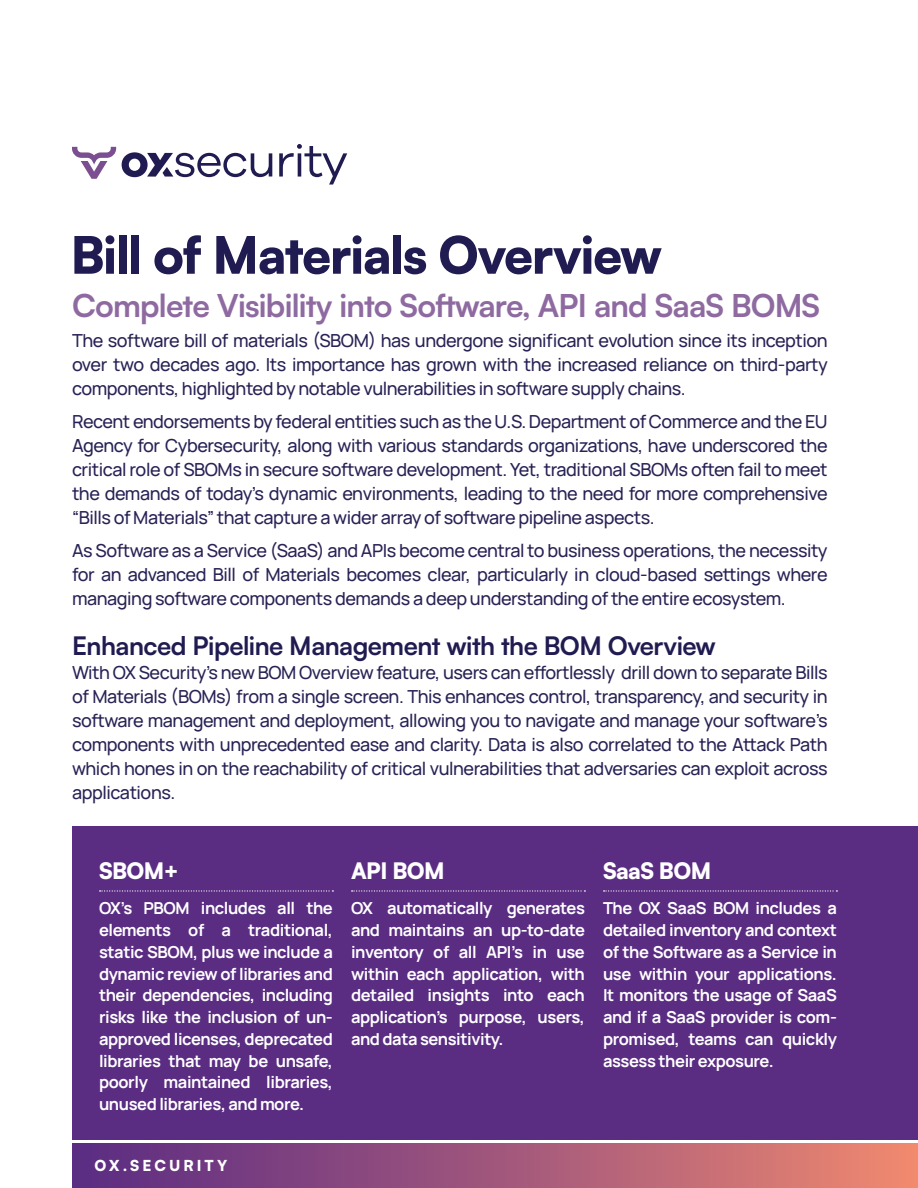
<style>
.page{position:relative;width:918px;height:1188px;background:#fff}
.page>*{position:absolute;margin:0;border:0;box-sizing:border-box;transform-origin:0 0}
.t1{font:900 51px "Satoshi";letter-spacing:-.025em;color:#201b50}
.t2{font:700 31.5px "Satoshi";letter-spacing:-.025em;color:#8e6aa1}
.t3{font:700 25.5px "Satoshi";letter-spacing:-.02em;color:#201b50}
.t4{font:900 22.5px "Satoshi";letter-spacing:-.025em;color:#fff}
.t5{font:500 18px/24px "Manrope";letter-spacing:-.025em;color:#282355;text-align:justify}
.t6{font:700 16.5px/21.8px "Manrope";letter-spacing:-.025em;color:#fff;text-align:justify}
.t7{font:900 15px "Satoshi";letter-spacing:.2em;color:#fff}
</style>
<div class="page">
<svg style="left:122px;top:144px;width:225px;height:41px"></svg>
<svg style="left:72px;top:147px;width:44px;height:32px"></svg>
<div style="left:72px;top:1143px;width:846px;height:45px;background:linear-gradient(to right,#572985,#ee8771)"></div>
<div style="left:72px;top:826px;width:846px;height:314px;background:#5a2d83"></div>
<svg style="left:100px;top:890px;width:233px;height:2px"></svg>
<svg style="left:352px;top:890px;width:233px;height:2px"></svg>
<svg style="left:604px;top:890px;width:233px;height:2px"></svg>
<h1 class="t1" style="left:70px;top:216px;width:593px">Bill of Materials Overview</h1>
<h2 class="t2" style="left:72px;top:283px;width:750px">Complete Visibility into Software, API and SaaS BOMS</h2>
<p class="t5" style="left:72px;top:328px;width:757px">The software bill of materials (SBOM) has undergone significant evolution since its inception over two decades ago. Its importance has grown with the increased reliance on third-party components, highlighted by notable vulnerabilities in software supply chains.</p>
<p class="t5" style="left:72px;top:409px;width:757px">Recent endorsements by federal entities such as the U.S. Department of Commerce and the EU Agency for Cybersecurity, along with various standards organizations, have underscored the critical role of SBOMs in secure software development. Yet, traditional SBOMs often fail to meet the demands of today’s dynamic environments, leading to the need for more comprehensive “Bills of Materials” that capture a wider array of software pipeline aspects.</p>
<p class="t5" style="left:72px;top:538px;width:757px">As Software as a Service (SaaS) and APIs become central to business operations, the necessity for an advanced Bill of Materials becomes clear, particularly in cloud-based settings where managing software components demands a deep understanding of the entire ecosystem.</p>
<h3 class="t3" style="left:72px;top:628px;width:645px">Enhanced Pipeline Management with the BOM Overview</h3>
<p class="t5" style="left:72px;top:660px;width:757px">With OX Security’s new BOM Overview feature, users can effortlessly drill down to separate Bills of Materials (BOMs) from a single screen. This enhances control, transparency, and security in software management and deployment, allowing you to navigate and manage your software’s components with unprecedented ease and clarity. Data is also correlated to the Attack Path which hones in on the reachability of critical vulnerabilities that adversaries can exploit across applications.</p>
<p class="t4" style="left:99px;top:854px;width:81px">SBOM+</p>
<p class="t6" style="left:99px;top:897px;width:235px">OX’s PBOM includes all the elements of a traditional, static SBOM, plus we include a dynamic review of libraries and their dependencies, including risks like the inclusion of un&shy;approved licenses, deprecated libraries that may be unsafe, poorly maintained libraries, unused libraries, and more.</p>
<p class="t4" style="left:351px;top:854px;width:95px">API BOM</p>
<p class="t6" style="left:351px;top:897px;width:235px">OX automatically generates and maintains an up-to-date inventory of all API’s in use within each application, with detailed insights into each application’s purpose, users, and data sensitivity.</p>
<p class="t4" style="left:603px;top:854px;width:110px">SaaS BOM</p>
<p class="t6" style="left:603px;top:897px;width:235px">The OX SaaS BOM includes a detailed inventory and context of the Software as a Service in use within your applications.<br>It monitors the usage of SaaS and if a SaaS provider is com&shy;promised, teams can quickly assess their exposure.</p>
<p class="t7" style="left:94px;top:1154px;width:134px">OX.SECURITY</p>
</div>
